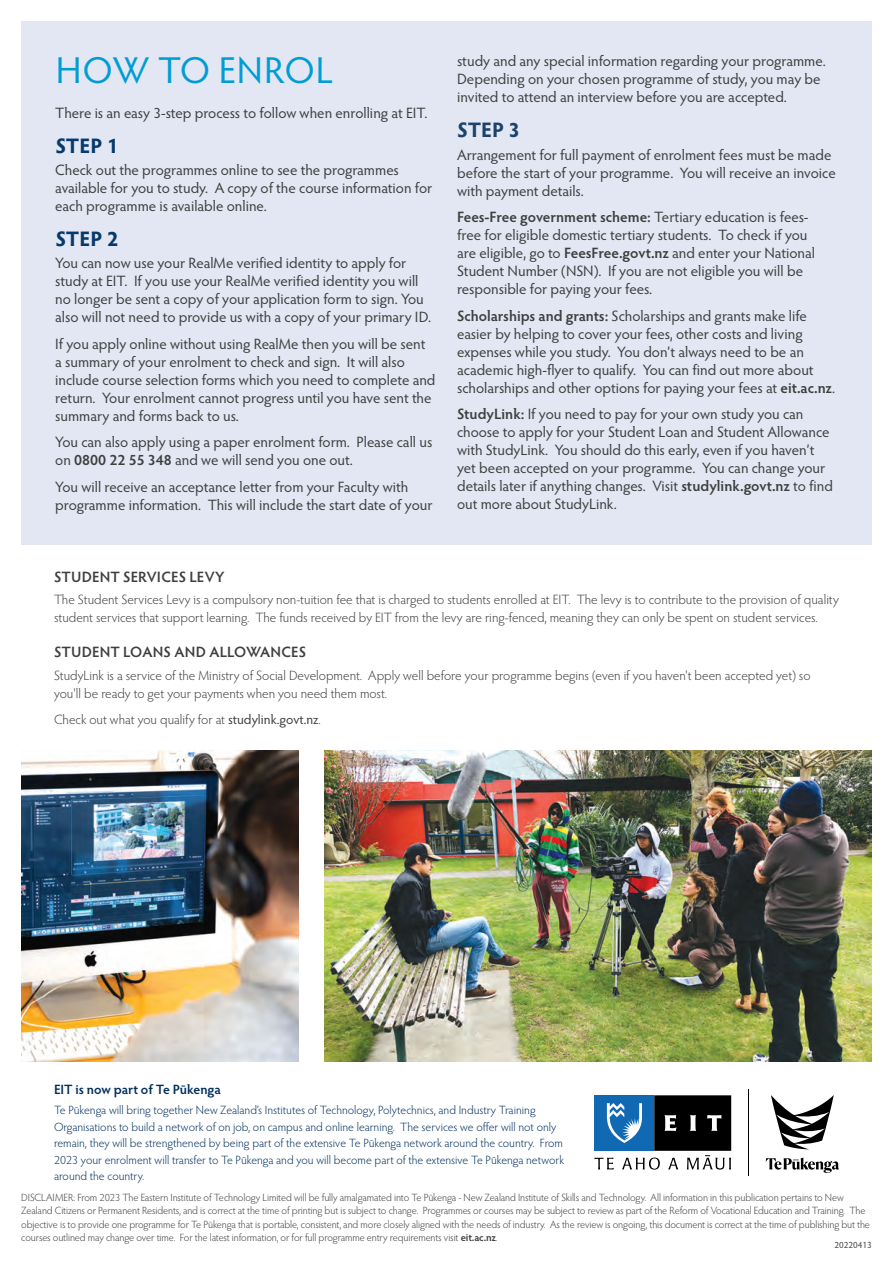
<style>
.page{position:relative;width:893px;height:1263px;background:#fff}
.page>*{position:absolute;margin:0;border:0;box-sizing:border-box;transform-origin:0 0}
.t1{font:37.5px "Hypatia Sans Pro";letter-spacing:.015em;color:#009dd5}
.t2{font:700 21px "Hypatia Sans Pro";letter-spacing:-.005em;color:#06396d}
.t3{font:700 21px "Hypatia Sans Pro";color:#1c416b}
.t4{font:15px/18px "Hypatia Sans Pro";color:#3e3e3f}
.t5{font:600 15px "Hypatia Sans Pro";letter-spacing:.01em;color:#3e3e3f}
.t6{font:300 13.5px/18px "Hypatia Sans Pro";color:#3e3e3f}
.t7{font:600 13.5px "Hypatia Sans Pro";letter-spacing:-.005em;color:#002f5f}
.t8{font:300 12px/16.5px "Hypatia Sans Pro";color:#002f5f}
.t9{font:300 10.5px/13.5px "Hypatia Sans Pro";letter-spacing:-.01em;color:#3e3e3f}
.t10{font:9px "Hypatia Sans Pro";color:#3e3e3f}
.s1{font-weight:600}
.s2{font-weight:400}
</style>
<div class="page">
<div style="left:21px;top:21px;width:851px;height:523px;background:#e2e7f3"></div>
<hr style="left:748px;top:1089px;width:1px;height:86px;background:#000001">
<svg style="left:594px;top:1095px;width:137px;height:74px"></svg>
<svg style="left:771px;top:1095px;width:63px;height:54px"></svg>
<svg style="left:766px;top:1157px;width:73px;height:16px"></svg>
<img style="left:21px;top:750px;width:278px;height:311px">
<img style="left:324px;top:750px;width:548px;height:311px">
<h1 class="t1" style="left:56px;top:45px;width:279px">HOW TO ENROL</h1>
<p class="t4" style="left:55px;top:103px;width:374px">There is an easy 3-step process to follow when enrolling at EIT.</p>
<h2 class="t2" style="left:55px;top:131px;width:64px">STEP 1</h2>
<p class="t4" style="left:55px;top:160px;width:379px">Check out the programmes online to see the programmes available for you to study. A copy of the course information for each programme is available online.</p>
<h2 class="t2" style="left:55px;top:224px;width:64px">STEP 2</h2>
<p class="t4" style="left:55px;top:254px;width:377px">You can now use your RealMe verified identity to apply for study at EIT. If you use your RealMe verified identity you will no longer be sent a copy of your application form to sign. You also will not need to provide us with a copy of your primary ID.</p>
<p class="t4" style="left:55px;top:334px;width:382px">If you apply online without using RealMe then you will be sent a summary of your enrolment to check and sign. It will also include course selection forms which you need to complete and return. Your enrolment cannot progress until you have sent the summary and forms back to us.</p>
<p class="t4" style="left:55px;top:433px;width:379px">You can also apply using a paper enrolment form. Please call us on <span class="s1">0800 22 55 348</span> and we will send you one out.</p>
<p class="t4" style="left:55px;top:477px;width:379px">You will receive an acceptance letter from your Faculty with programme information. This will include the start date of your</p>
<p class="t4" style="left:457px;top:52px;width:370px">study and any special information regarding your programme.<br>Depending on your chosen programme of study, you may be invited to attend an interview before you are accepted.</p>
<h2 class="t3" style="left:457px;top:115px;width:64px">STEP 3</h2>
<p class="t4" style="left:457px;top:145px;width:380px">Arrangement for full payment of enrolment fees must be made before the start of your programme. You will receive an invoice with payment details.</p>
<p class="t4" style="left:457px;top:207px;width:359px"><span class="s1">Fees-Free government scheme:</span> Tertiary education is fees&shy;free for eligible domestic tertiary students. To check if you are eligible, go to <span class="s1">FeesFree.govt.nz</span> and enter your National Student Number (NSN). If you are not eligible you will be responsible for paying your fees.</p>
<p class="t4" style="left:457px;top:306px;width:380px"><span class="s1">Scholarships and grants:</span> Scholarships and grants make life easier by helping to cover your fees, other costs and living expenses while you study. You don’t always need to be an academic high-flyer to qualify. You can find out more about scholarships and other options for paying your fees at <span class="s1">eit.ac.nz</span>.</p>
<p class="t4" style="left:457px;top:404px;width:377px"><span class="s1">StudyLink:</span> If you need to pay for your own study you can choose to apply for your Student Loan and Student Allowance with StudyLink. You should do this early, even if you haven’t yet been accepted on your programme. You can change your details later if anything changes. Visit <span class="s1">studylink.govt.nz</span> to find out more about StudyLink.</p>
<p class="t5" style="left:54px;top:567px;width:172px">STUDENT SERVICES LEVY</p>
<p class="t6" style="left:54px;top:590px;width:786px">The Student Services Levy is a compulsory non-tuition fee that is charged to students enrolled at EIT. The levy is to contribute to the provision of quality student services that support learning. The funds received by EIT from the levy are ring-fenced, meaning they can only be spent on student services.</p>
<p class="t5" style="left:54px;top:642px;width:254px">STUDENT LOANS AND ALLOWANCES</p>
<p class="t6" style="left:54px;top:666px;width:758px">StudyLink is a service of the Ministry of Social Development. Apply well before your programme begins (even if you haven't been accepted yet) so you'll be ready to get your payments when you need them most.</p>
<p class="t6" style="left:54px;top:710px;width:268px">Check out what you qualify for at <span class="s2">studylink.govt.nz</span>.</p>
<p class="t7" style="left:54px;top:1080px;width:168px">EIT is now part of Te Pūkenga</p>
<p class="t8" style="left:54px;top:1102px;width:512px">Te Pūkenga will bring together New Zealand’s Institutes of Technology, Polytechnics, and Industry Training Organisations to build a network of on job, on campus and online learning. The services we offer will not only remain, they will be strengthened by being part of the extensive Te Pūkenga network around the country. From 2023 your enrolment will transfer to Te Pūkenga and you will become part of the extensive Te Pūkenga network around the country.</p>
<p class="t9" style="left:21px;top:1190px;width:850px">DISCLAIMER: From 2023 The Eastern Institute of Technology Limited will be fully amalgamated into Te Pūkenga - New Zealand Institute of Skills and Technology. All information in this publication pertains to New Zealand Citizens or Permanent Residents, and is correct at the time of printing but is subject to change. Programmes or courses may be subject to review as part of the Reform of Vocational Education and Training. The objective is to provide one programme for Te Pūkenga that is portable, consistent, and more closely aligned with the needs of industry. As the review is ongoing, this document is correct at the time of publishing but the courses outlined may change over time. For the latest information, or for full programme entry requirements visit <span class="s1">eit.ac.nz</span>.</p>
<p class="t10" style="left:834px;top:1239px;width:39px">20220413</p>
</div>
